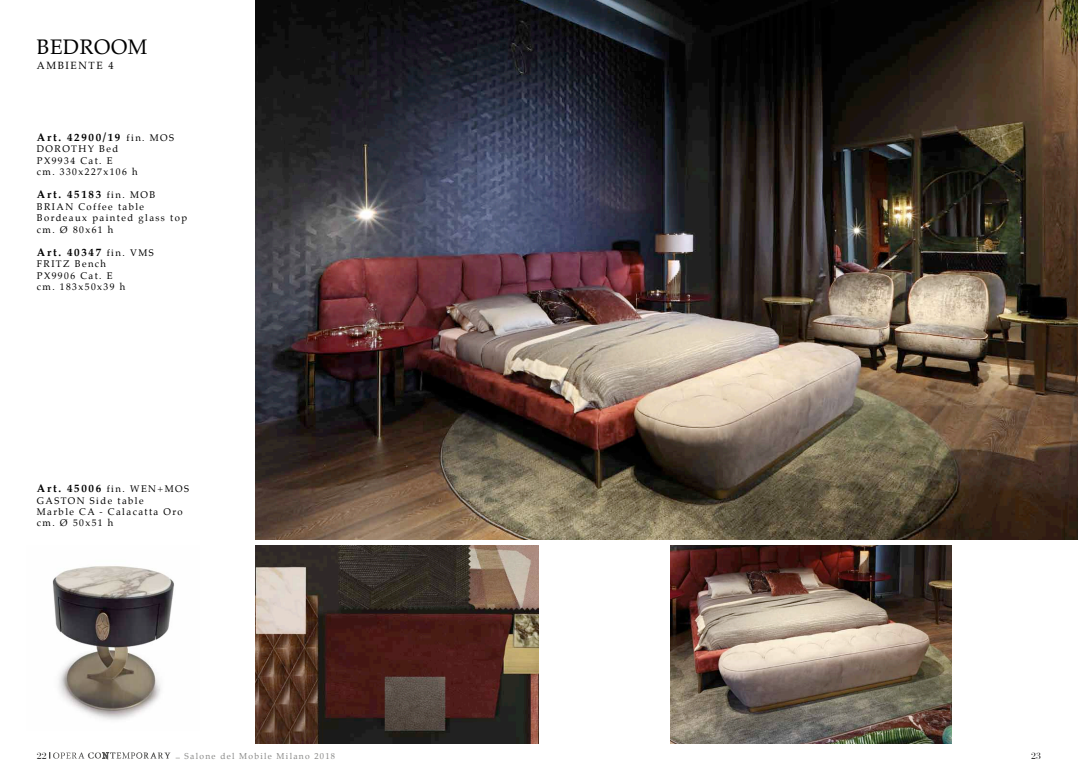
<style>
.page{position:relative;width:1078px;height:780px;background:#fff}
.page>*{position:absolute;margin:0;border:0;box-sizing:border-box;transform-origin:0 0}
.t1{font:20.6px "Palatino";letter-spacing:.03em;color:#000}
.t2{font:700 11px "Palatino";letter-spacing:.15em;color:#000}
.t3{font:10.3px "Palatino";letter-spacing:.15em;color:#000}
.t4{font:9.5px "Palatino";letter-spacing:.15em;color:#000}
.t5{font:9px "Bauer Bodoni Std";color:#000}
.t6{font:8.5px "Palatino";letter-spacing:.15em;color:#878786}
.s1{font-weight:400;font-size:9.5px}
.s2{font-weight:700;font-size:11px}
</style>
<div class="page">
<img style="left:52px;top:566px;width:122px;height:154px">
<img style="left:255px;top:0;width:822px;height:540px">
<img style="left:255px;top:545px;width:284px;height:198px">
<img style="left:670px;top:545px;width:281px;height:198px">
<svg style="left:50px;top:752px;width:121px;height:6px"></svg>
<p class="t1" style="left:37px;top:30px;width:112px">BEDROOM</p>
<p class="t3" style="left:37px;top:57px;width:78px">AMBIENTE 4</p>
<p class="t2" style="left:37px;top:128px;width:139px">Art. 42900/19 <span class="s1">fin. MOS</span></p>
<p class="t4" style="left:37px;top:141px;width:83px">DOROTHY Bed</p>
<p class="t4" style="left:37px;top:153px;width:77px">PX9934 Cat. E</p>
<p class="t4" style="left:37px;top:164px;width:102px">cm. 330x227x106 h</p>
<p class="t2" style="left:37px;top:185px;width:120px">Art. 45183 <span class="s1">fin. MOB</span></p>
<p class="t4" style="left:37px;top:199px;width:109px">BRIAN Coffee table</p>
<p class="t4" style="left:37px;top:210px;width:152px">Bordeaux painted glass top</p>
<p class="t4" style="left:37px;top:221px;width:78px">cm. Ø 80x61 h</p>
<p class="t2" style="left:37px;top:243px;width:118px">Art. 40347 <span class="s1">fin. VMS</span></p>
<p class="t4" style="left:37px;top:256px;width:71px">FRITZ Bench</p>
<p class="t4" style="left:37px;top:267px;width:77px">PX9906 Cat. E</p>
<p class="t4" style="left:37px;top:279px;width:90px">cm. 183x50x39 h</p>
<p class="t4" style="left:37px;top:481px;width:154px"><span class="s2">Art. 45006</span> fin. WEN+MOS</p>
<p class="t4" style="left:37px;top:492px;width:108px">GASTON Side table</p>
<p class="t4" style="left:37px;top:503px;width:147px">Marble CA - Calacatta Oro</p>
<p class="t4" style="left:37px;top:515px;width:78px">cm. Ø 50x51 h</p>
<p class="t5" style="left:37px;top:750px;width:12px">22</p>
<p class="t6" style="left:176px;top:748px;width:161px">_ Salone del Mobile Milano 2018</p>
<p class="t5" style="left:1030px;top:750px;width:12px">23</p>
</div>
